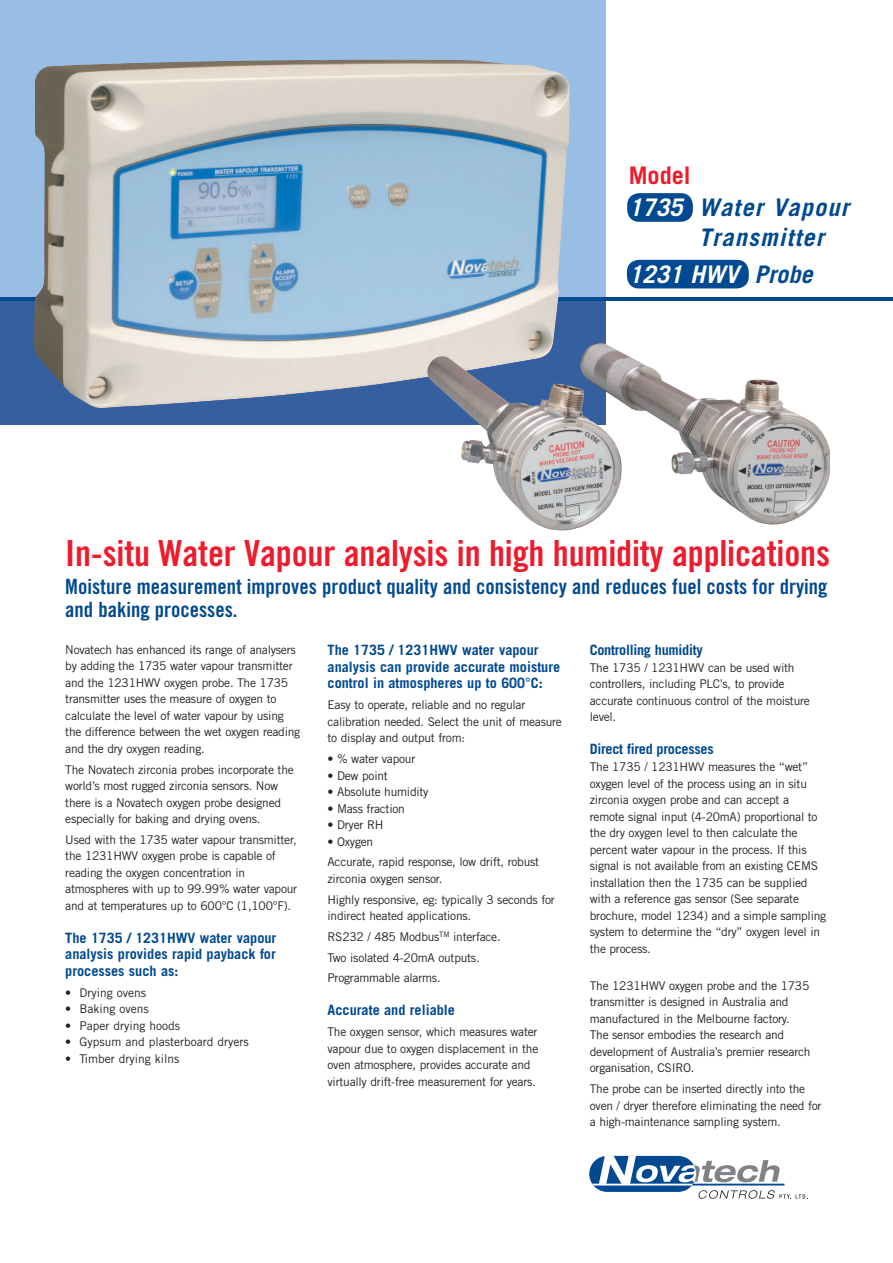
<style>
.page{position:relative;width:893px;height:1263px;background:#fff}
.page>*{position:absolute;margin:0;border:0;box-sizing:border-box;transform-origin:0 0}
.t1{font:36px "Trade Gothic Bold Cond Twenty";letter-spacing:-.005em;color:#ee1b2c}
.t2{font:italic 700 24.3px/32.4px "Trade Gothic";letter-spacing:.05em;color:#014990}
.t3{font:21px/22.5px "Trade Gothic Bold Cond Twenty";color:#014990}
.t4{font:700 14.25px/16.5px "Trade Gothic";color:#014990;text-align:justify}
.t5{font:700 14.25px "Trade Gothic";letter-spacing:-.02em;color:#014990}
.t6{font:12px/16.5px "Trade Gothic";letter-spacing:-.02em;color:#231f20}
.t7{font:12px "Trade Gothic";color:#231f20}
.s1{font-style:normal;color:#ee1b2c}
.s2{color:#fff}
</style>
<div class="page">
<div style="left:0;top:0;width:606px;height:423px;background:#99bee5"></div>
<div style="left:0;top:298px;width:606px;height:127px;background:#365fa0"></div>
<hr style="left:0;top:297px;width:893px;height:3px;background:#014990">
<img style="left:34px;top:60px;width:536px;height:348px">
<svg style="left:592px;top:1156px;width:216px;height:43px"></svg>
<img style="left:426px;top:342px;width:403px;height:189px">
<div style="left:627px;top:193px;width:66px;height:29px;background:#014990;border-radius:12px"></div>
<div style="left:627px;top:260px;width:122px;height:28px;background:#014990;border-radius:12px"></div>
<h2 class="t2" style="left:629px;top:161px;width:222px"><span class="s1">Model<br></span><span class="s2">1735</span> Water Vapour</h2>
<h2 class="t2" style="left:629px;top:221px;width:197px;line-height:36.6px;text-indent:70px">Transmitter<br><span class="s2">1231 HWV</span> Probe</h2>
<h1 class="t1" style="left:65px;top:540px;width:766px">In-situ Water Vapour analysis in high humidity applications</h1>
<h3 class="t3" style="left:65px;top:577px;width:764px">Moisture measurement improves product quality and consistency and reduces fuel costs for drying and baking processes.</h3>
<p class="t6" style="left:65px;top:642px;width:236px">Novatech has enhanced its range of analysers by adding the 1735 water vapour transmitter and the 1231HWV oxygen probe. The 1735 transmitter uses the measure of oxygen to calculate the level of water vapour by using the difference between the wet oxygen reading and the dry oxygen reading.</p>
<p class="t6" style="left:65px;top:762px;width:230px">The Novatech zirconia probes incorporate the world’s most rugged zirconia sensors. Now there is a Novatech oxygen probe designed especially for baking and drying ovens.</p>
<p class="t6" style="left:65px;top:832px;width:233px">Used with the 1735 water vapour transmitter, the 1231HWV oxygen probe is capable of reading the oxygen concentration in atmospheres with up to 99.99% water vapour and at temperatures up to 600°C (1,100°F).</p>
<p class="t4" style="left:65px;top:931px;width:213px">The 1735 / 1231HWV water vapour analysis provides rapid payback for processes such as:</p>
<p class="t7" style="left:65px;top:988px;width:82px">• Drying ovens</p>
<p class="t7" style="left:65px;top:1004px;width:85px">• Baking ovens</p>
<p class="t7" style="left:65px;top:1021px;width:116px">• Paper drying hoods</p>
<p class="t7" style="left:65px;top:1037px;width:185px">• Gypsum and plasterboard dryers</p>
<p class="t7" style="left:65px;top:1054px;width:116px">• Timber drying kilns</p>
<p class="t4" style="left:328px;top:643px;width:234px;text-align:left">The 1735 / 1231HWV water vapour analysis can provide accurate moisture control in atmospheres up to 600°C:</p>
<p class="t6" style="left:328px;top:698px;width:236px">Easy to operate, reliable and no regular calibration needed. Select the unit of measure to display and output from:</p>
<p class="t6" style="left:328px;top:751px;width:89px">• % water vapour</p>
<p class="t6" style="left:328px;top:768px;width:62px">• Dew point</p>
<p class="t6" style="left:328px;top:784px;width:103px">• Absolute humidity</p>
<p class="t6" style="left:328px;top:801px;width:79px">• Mass fraction</p>
<p class="t6" style="left:328px;top:817px;width:57px">• Dryer RH</p>
<p class="t6" style="left:328px;top:832px;width:213px;line-height:20.7px">• Oxygen<br>Accurate, rapid response, low drift, robust</p>
<p class="t6" style="left:328px;top:869px;width:229px;line-height:20.7px">zirconia oxygen sensor.<br>Highly responsive, eg: typically 3 seconds for</p>
<p class="t6" style="left:328px;top:906px;width:175px;line-height:20.7px">indirect heated applications.<br>RS232 / 485 Modbus<sup>TM</sup> interface.<br>Two isolated 4-20mA outputs.<br>Programmable alarms.</p>
<p class="t4" style="left:328px;top:1003px;width:129px">Accurate and reliable</p>
<p class="t6" style="left:328px;top:1024px;width:212px">The oxygen sensor, which measures water vapour due to oxygen displacement in the oven atmosphere, provides accurate and virtually drift-free measurement for years.</p>
<p class="t5" style="left:590px;top:645px;width:114px">Controlling humidity</p>
<p class="t6" style="left:590px;top:660px;width:222px">The 1735 / 1231HWV can be used with controllers, including PLC’s, to provide accurate continuous control of the moisture level.</p>
<p class="t5" style="left:590px;top:744px;width:125px">Direct fired processes</p>
<p class="t6" style="left:590px;top:759px;width:238px">The 1735 / 1231HWV measures the “wet” oxygen level of the process using an in situ zirconia oxygen probe and can accept a remote signal input (4-20mA) proportional to the dry oxygen level to then calculate the percent water vapour in the process. If this signal is not available from an existing CEMS installation then the 1735 can be supplied with a reference gas sensor (See separate brochure, model 1234) and a simple sampling system to determine the “dry” oxygen level in the process.</p>
<p class="t6" style="left:590px;top:978px;width:222px">The 1231HWV oxygen probe and the 1735 transmitter is designed in Australia and manufactured in the Melbourne factory.<br>The sensor embodies the research and development of Australia’s premier research organisation, CSIRO.</p>
<p class="t6" style="left:590px;top:1081px;width:233px">The probe can be inserted directly into the oven / dryer therefore eliminating the need for a high-maintenance sampling system.</p>
</div>
